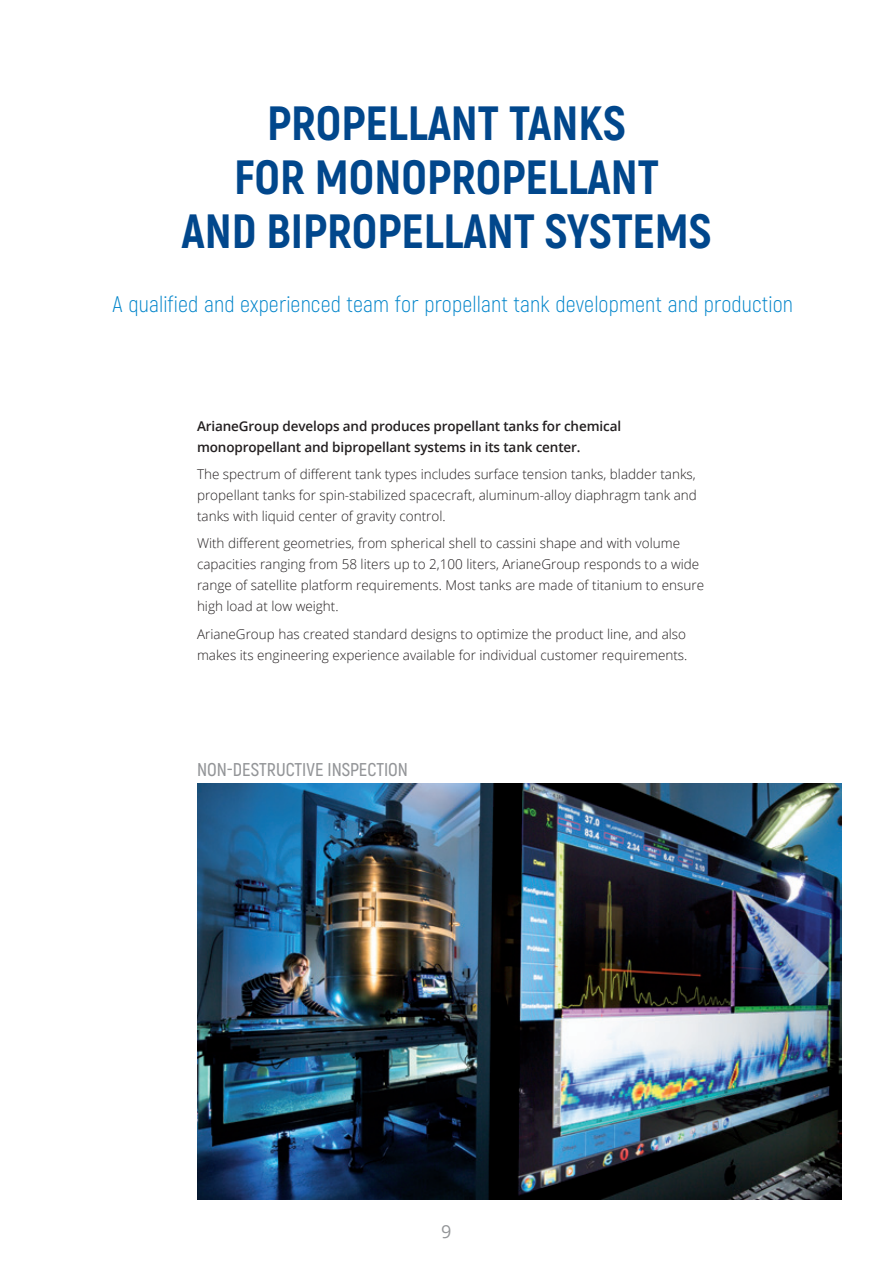
<style>
.page{position:relative;width:893px;height:1263px;background:#fff}
.page>*{position:absolute;margin:0;border:0;box-sizing:border-box;transform-origin:0 0}
.t1{font:800 48px/54px "Akrobat";color:#01478c;text-align:center}
.t2{font:300 22.5px "Akrobat";letter-spacing:.005em;color:#0084ca}
.t3{font:600 18.45px "Akrobat";color:#939598}
.t4{font:18px "Open Sans";color:#939598}
.t5{font:300 13.5px/21px "Open Sans";color:#231f20}
.t6{font:600 13.5px/21px "Open Sans";letter-spacing:-.01em;color:#231f20}
</style>
<div class="page">
<img style="left:198px;top:783px;width:644px;height:416px">
<h1 class="t1" style="left:182px;top:96px;width:531px">PROPELLANT TANKS<br>FOR MONOPROPELLANT<br>AND BIPROPELLANT SYSTEMS</h1>
<h2 class="t2" style="left:113px;top:291px;width:682px">A qualified and experienced team for propellant tank development and production</h2>
<p class="t6" style="left:197px;top:415px;width:426px">ArianeGroup develops and produces propellant tanks for chemical monopropellant and bipropellant systems in its tank center.</p>
<p class="t5" style="left:197px;top:463px;width:501px;text-align:justify">The spectrum of different tank types includes surface tension tanks, bladder tanks, propellant tanks for spin-stabilized spacecraft, aluminum-alloy diaphragm tank and tanks with liquid center of gravity control.</p>
<p class="t5" style="left:197px;top:533px;width:509px">With different geometries, from spherical shell to cassini shape and with volume capacities ranging from 58 liters up to 2,100 liters, ArianeGroup responds to a wide range of satellite platform requirements. Most tanks are made of titanium to ensure high load at low weight.</p>
<p class="t5" style="left:197px;top:623px;width:492px">ArianeGroup has created standard designs to optimize the product line, and also makes its engineering experience available for individual customer requirements.</p>
<h3 class="t3" style="left:197px;top:758px;width:213px">NON-DESTRUCTIVE INSPECTION</h3>
<h3 class="t4" style="left:441px;top:1219px;width:12px">9</h3>
</div>
